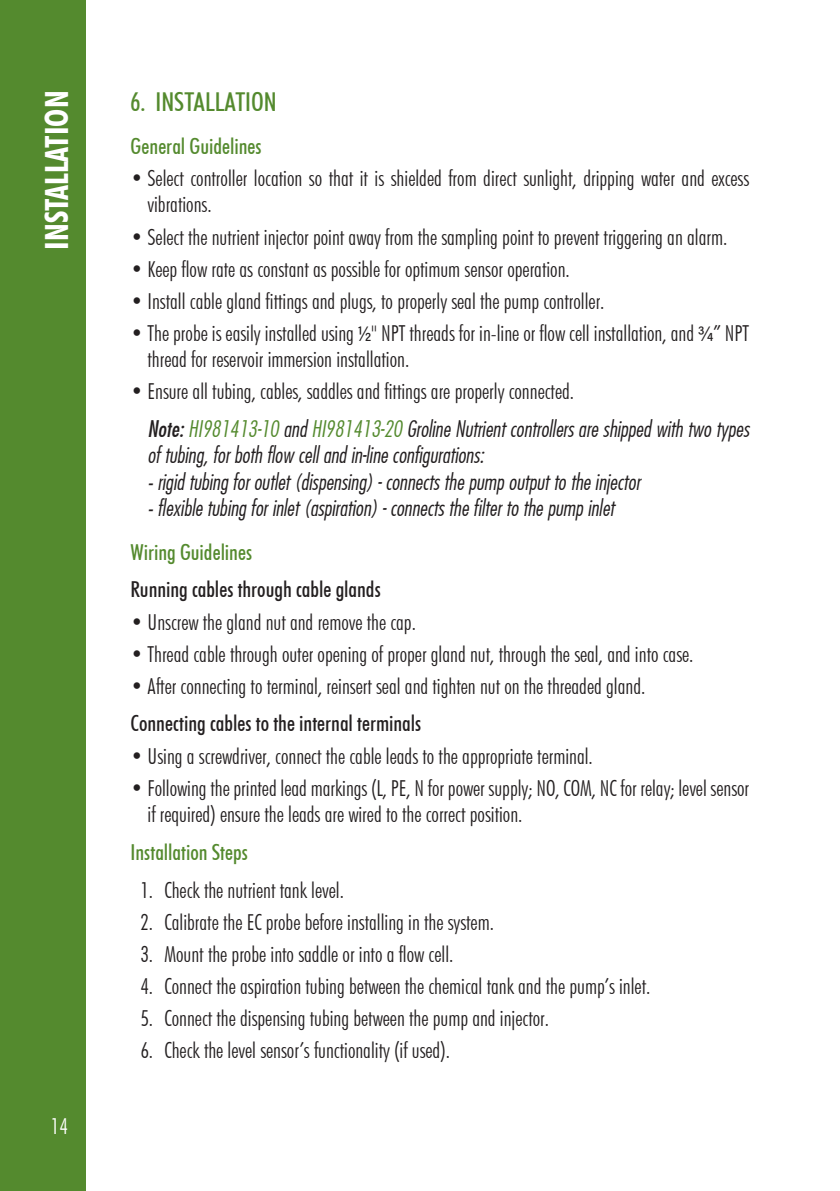
<style>
.page{position:relative;width:840px;height:1191px;background:#fff}
.page>*{position:absolute;margin:0;border:0;box-sizing:border-box;transform-origin:0 0}
.t1{font:700 condensed 32px "Futura BT";color:#fff}
.t2{font:500 condensed 26px "Futura BT";color:#548a2e}
.t3{font:300 condensed 22px/26.4px "Futura BT";color:#231f20}
.t4{font:22px/26.4px "Futura Lt Cn BT Italic";color:#231f20}
.t5{font:500 condensed 22px "Futura BT";color:#231f20}
.t6{font:500 condensed 22px "Futura BT";color:#548a2e}
.t7{font:300 condensed 22px "Futura BT";color:#fff}
.s1{font-family:"Acumin Pro Cond";font-weight:400;font-stretch:normal}
.s2{font-family:"Futura Md Cn BT Italic"}
.s3{color:#548a2e}
</style>
<div class="page">
<div style="left:0;top:0;width:85px;height:1191px;background:#548a2e"></div>
<h1 class="t1" style="left:37px;top:250px;width:161px;rotate:-90deg">INSTALLATION</h1>
<p class="t2" style="left:130px;top:85px;width:148px">6. INSTALLATION</p>
<p class="t6" style="left:130px;top:133px;width:132px">General Guidelines</p>
<p class="t3" style="left:147px;top:165px;width:602px;text-indent:-17px">• Select controller location so that it is shielded from direct sunlight, dripping water and excess vibrations.</p>
<p class="t3" style="left:130px;top:223px;width:598px">• Select the nutrient injector point away from the sampling point to prevent triggering an alarm.</p>
<p class="t3" style="left:130px;top:255px;width:440px">• Keep flow rate as constant as possible for optimum sensor operation.</p>
<p class="t3" style="left:130px;top:287px;width:475px">• Install cable gland fittings and plugs, to properly seal the pump controller.</p>
<p class="t3" style="left:147px;top:319px;width:603px;text-indent:-17px">• The probe is easily installed using <span class="s1">1/2</span>" NPT threads for in-line or flow cell installation, and <span class="s1">3/4</span>” NPT thread for reservoir immersion installation.</p>
<p class="t3" style="left:130px;top:378px;width:445px">• Ensure all tubing, cables, saddles and fittings are properly connected.</p>
<p class="t4" style="left:147px;top:415px;width:602px"><span class="s2">Note:</span> <span class="s3">HI981413-10</span> and <span class="s3">HI981413-20</span> Groline Nutrient controllers are shipped with two types of tubing, for both flow cell and in-line configurations:</p>
<p class="t4" style="left:147px;top:468px;width:494px"><span class="s2">-</span> rigid tubing for outlet (dispensing) - connects the pump output to the injector</p>
<p class="t4" style="left:147px;top:494px;width:468px"><span class="s2">-</span> flexible tubing for inlet (aspiration) - connects the filter to the pump inlet</p>
<p class="t6" style="left:130px;top:538px;width:123px">Wiring Guidelines</p>
<p class="t5" style="left:130px;top:576px;width:251px">Running cables through cable glands</p>
<p class="t3" style="left:130px;top:608px;width:287px">• Unscrew the gland nut and remove the cap.</p>
<p class="t3" style="left:130px;top:640px;width:564px">• Thread cable through outer opening of proper gland nut, through the seal, and into case.</p>
<p class="t3" style="left:130px;top:672px;width:516px">• After connecting to terminal, reinsert seal and tighten nut on the threaded gland.</p>
<p class="t5" style="left:130px;top:710px;width:292px">Connecting cables to the internal terminals</p>
<p class="t3" style="left:130px;top:742px;width:463px">• Using a screwdriver, connect the cable leads to the appropriate terminal.</p>
<p class="t3" style="left:147px;top:774px;width:602px;text-indent:-17px">• Following the printed lead markings (L, PE, N for power supply; NO, COM, NC for relay; level sensor if required) ensure the leads are wired to the correct position.</p>
<p class="t6" style="left:130px;top:838px;width:119px">Installation Steps</p>
<p class="t3" style="left:140px;top:876px;width:205px">1. Check the nutrient tank level.</p>
<p class="t3" style="left:140px;top:908px;width:355px">2. Calibrate the EC probe before installing in the system.</p>
<p class="t3" style="left:140px;top:940px;width:314px">3. Mount the probe into saddle or into a flow cell.</p>
<p class="t3" style="left:140px;top:972px;width:511px">4. Connect the aspiration tubing between the chemical tank and the pump’s inlet.</p>
<p class="t3" style="left:140px;top:1004px;width:410px">5. Connect the dispensing tubing between the pump and injector.</p>
<p class="t3" style="left:140px;top:1036px;width:311px">6. Check the level sensor’s functionality (if used).</p>
<p class="t7" style="left:51px;top:1113px;width:19px">14</p>
</div>
